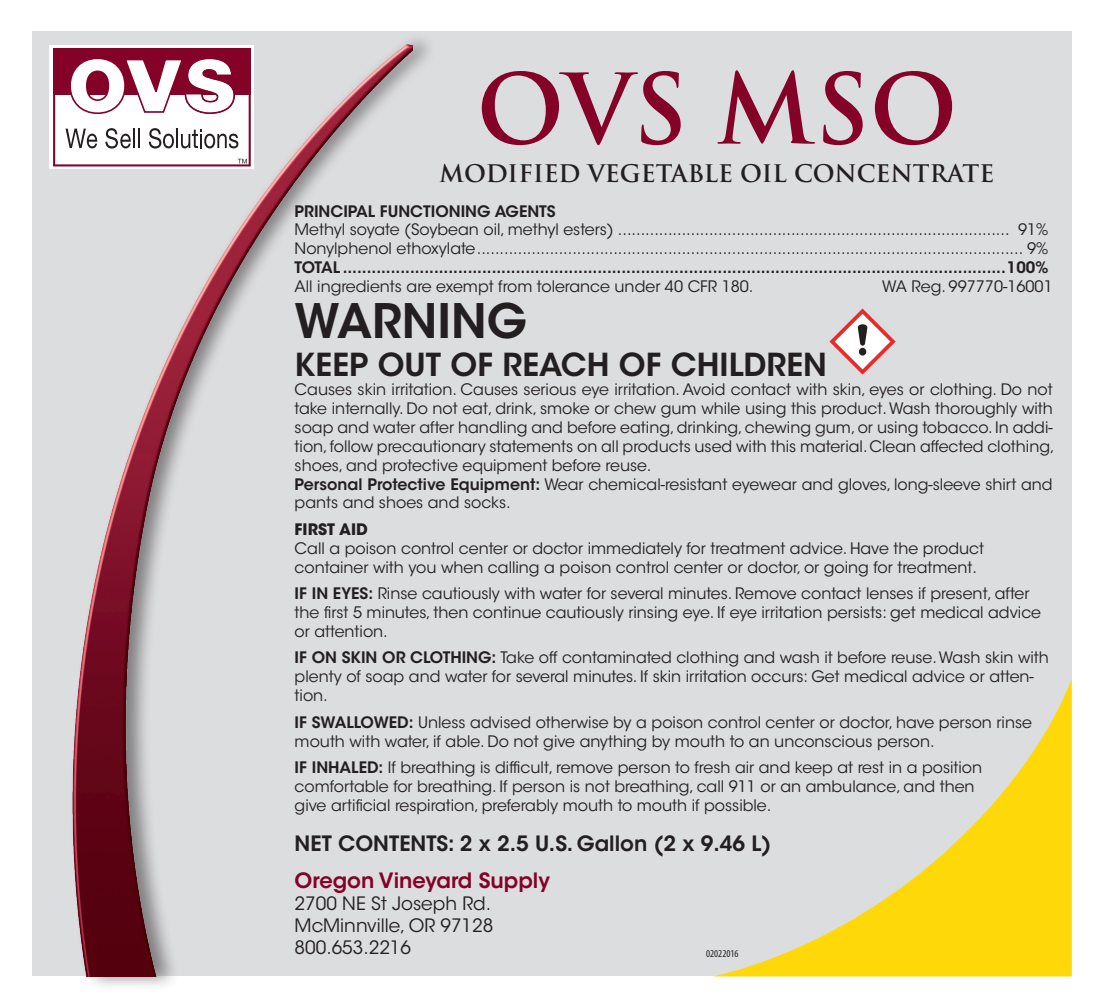
<style>
.page{position:relative;width:1103px;height:1008px;background:#fff}
.page>*{position:absolute;margin:0;border:0;box-sizing:border-box;transform-origin:0 0}
.t1{font:700 94.5px "Trajan Pro";color:#840128}
.t2{font:600 47.25px "ITC Avant Garde Std";color:#231f20}
.t3{font:600 31.5px "ITC Avant Garde Std";color:#231f20}
.t4{font:700 23.62px "Trajan Pro";color:#231f20}
.t5{font:600 21px "ITC Avant Garde Std";color:#231f20}
.t6{font:600 21px "ITC Avant Garde Std";color:#840128}
.t7{font:18.38px/22.1px "ITC Avant Garde Std";color:#231f20}
.t8{font:15.75px/18.9px "ITC Avant Garde Std";color:#231f20}
.t9{font:600 15.75px "ITC Avant Garde Std";letter-spacing:-.02em;color:#231f20}
.t10{font:600 15.75px "ITC Avant Garde Std";color:#231f20}
.t11{font:700 15.75px "ITC Avant Garde Std";color:#231f20}
.t12{font:condensed 10.5px "Myriad Pro";color:#231f20}
.s1{font-weight:600}
</style>
<div class="page">
<div style="left:32px;top:32px;width:1039px;height:944px;background:#dcdddf"></div>
<svg style="left:715px;top:680px;width:356px;height:296px"></svg>
<div style="left:69px;top:31px;width:369px;height:960px;background:#231f20;opacity:.5"></div>
<img style="left:69px;top:32px;width:344px;height:944px">
<svg style="left:829px;top:309px;width:66px;height:66px"></svg>
<div style="left:50px;top:45px;width:204px;height:124px;background:linear-gradient(to right,#fffefe,#fffefe)"></div>
<svg style="left:53px;top:48px;width:198px;height:118px;background:#cfa7b3"></svg>
<h1 class="t1" style="left:476px;top:50px;width:482px">OVS MSO</h1>
<h3 class="t4" style="left:439px;top:159px;width:556px">MODIFIED VEGETABLE OIL CONCENTRATE</h3>
<p class="t10" style="left:295px;top:201px;width:262px">PRINCIPAL FUNCTIONING AGENTS</p>
<p class="t8" style="left:295px;top:221px;width:755px">Methyl soyate (Soybean oil, methyl esters) ...................................................................................... 91%<br>Nonylphenol ethoxylate........................................................................................................................ 9%</p>
<p class="t9" style="left:295px;top:258px;width:755px">TOTAL ..........................................................................................................................................100%</p>
<p class="t8" style="left:295px;top:277px;width:460px">All ingredients are exempt from tolerance under 40 CFR 180.</p>
<p class="t8" style="left:882px;top:277px;width:172px">WA Reg. 997770-16001</p>
<h2 class="t2" style="left:295px;top:291px;width:234px">WARNING</h2>
<h3 class="t3" style="left:295px;top:345px;width:534px">KEEP OUT OF REACH OF CHILDREN</h3>
<p class="t8" style="left:295px;top:380px;width:761px">Causes skin irritation. Causes serious eye irritation. Avoid contact with skin, eyes or clothing. Do not take internally. Do not eat, drink, smoke or chew gum while using this product. Wash thoroughly with soap and water after handling and before eating, drinking, chewing gum, or using tobacco. In addi&shy;tion, follow precautionary statements on all products used with this material. Clean affected clothing, shoes, and protective equipment before reuse.<br><span class="s1">Personal Protective Equipment:</span> Wear chemical-resistant eyewear and gloves, long-sleeve shirt and pants and shoes and socks.</p>
<p class="t11" style="left:295px;top:519px;width:75px">FIRST AID</p>
<p class="t8" style="left:295px;top:539px;width:691px">Call a poison control center or doctor immediately for treatment advice. Have the product container with you when calling a poison control center or doctor, or going for treatment.</p>
<p class="t8" style="left:295px;top:584px;width:748px"><span class="s1">IF IN EYES:</span> Rinse cautiously with water for several minutes. Remove contact lenses if present, after the first 5 minutes, then continue cautiously rinsing eye. If eye irritation persists: get medical advice or attention.</p>
<p class="t8" style="left:295px;top:649px;width:755px"><span class="s1">IF ON SKIN OR CLOTHING:</span> Take off contaminated clothing and wash it before reuse. Wash skin with plenty of soap and water for several minutes. If skin irritation occurs: Get medical advice or atten&shy;tion.</p>
<p class="t8" style="left:295px;top:713px;width:739px"><span class="s1">IF SWALLOWED:</span> Unless advised otherwise by a poison control center or doctor, have person rinse mouth with water, if able. Do not give anything by mouth to an unconscious person.</p>
<p class="t8" style="left:295px;top:758px;width:689px"><span class="s1">IF INHALED:</span> If breathing is difficult, remove person to fresh air and keep at rest in a position comfortable for breathing. If person is not breathing, call 911 or an ambulance, and then give artificial respiration, preferably mouth to mouth if possible.</p>
<h3 class="t5" style="left:295px;top:830px;width:478px">NET CONTENTS: 2 x 2.5 U.S. Gallon (2 x 9.46 L)</h3>
<h3 class="t6" style="left:295px;top:867px;width:257px">Oregon Vineyard Supply</h3>
<p class="t7" style="left:295px;top:893px;width:200px">2700 NE St Joseph Rd.<br>McMinnville, OR 97128<br>800.653.2216</p>
<p class="t12" style="left:706px;top:947px;width:34px">02022016</p>
</div>
